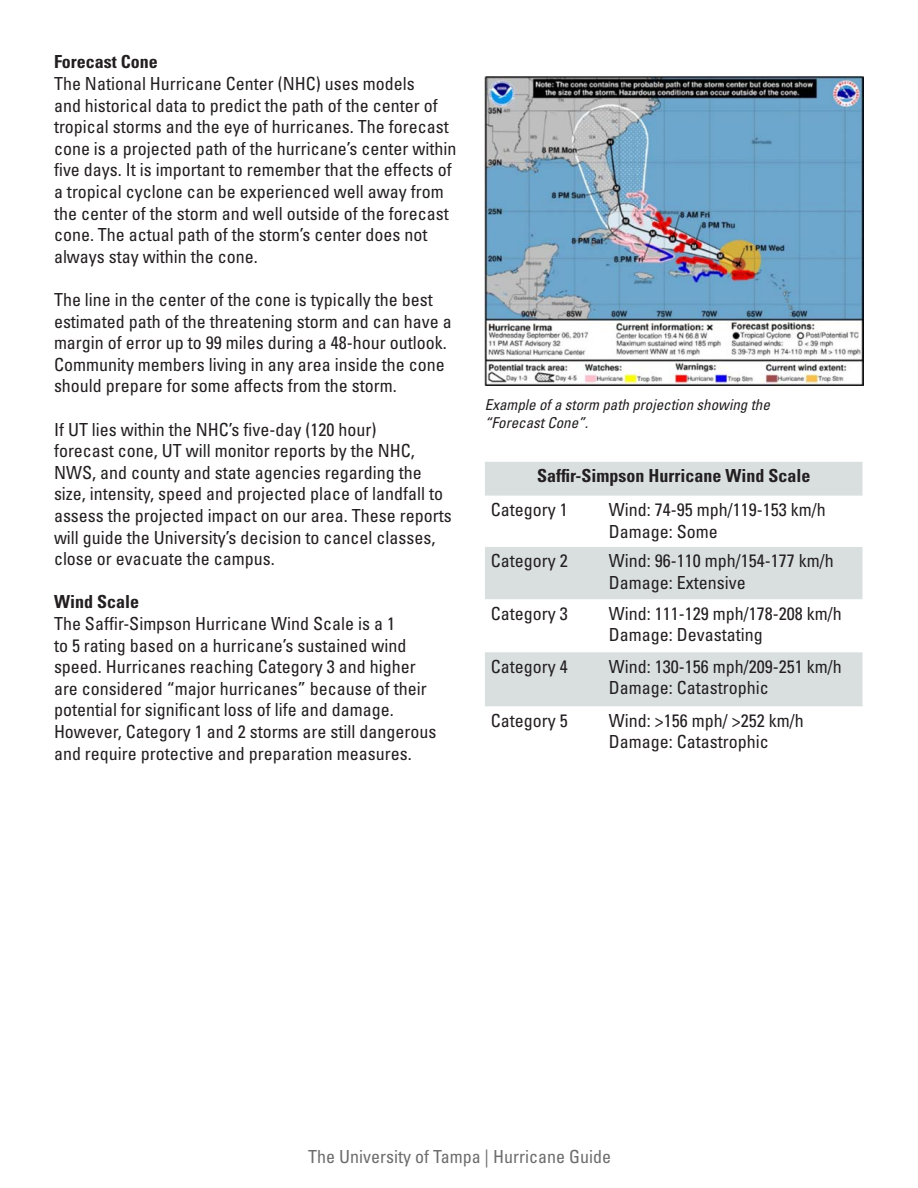
<style>
.page{position:relative;width:918px;height:1188px;background:#fff}
.page>*{position:absolute;margin:0;border:0;box-sizing:border-box;transform-origin:0 0}
.t1{font:condensed 18px/21.6px "Univers";color:#231f20}
.t2{font:700 condensed 18px "Univers";color:#231f20}
.t3{font:condensed 18px "Univers";color:#6d6d6d}
.t4{font:italic condensed 15px/18px "Univers";color:#231f20}
</style>
<div class="page">
<img style="left:485px;top:77px;width:379px;height:308px">
<svg style="left:485px;top:462px;width:377px;height:244px;fill:#d9dfdf"></svg>
<h4 class="t2" style="left:54px;top:51px;width:105px">Forecast Cone</h4>
<p class="t1" style="left:54px;top:73px;width:404px">The National Hurricane Center (NHC) uses models<br>and historical data to predict the path of the center of tropical storms and the eye of hurricanes. The forecast cone is a projected path of the hurricane’s center within five days. It is important to remember that the effects of a tropical cyclone can be experienced well away from the center of the storm and well outside of the forecast cone. The actual path of the storm’s center does not always stay within the cone.</p>
<p class="t1" style="left:54px;top:289px;width:399px">The line in the center of the cone is typically the best estimated path of the threatening storm and can have a margin of error up to 99 miles during a 48-hour outlook.<br>Community members living in any area inside the cone should prepare for some affects from the storm.</p>
<p class="t1" style="left:54px;top:418px;width:399px">If UT lies within the NHC’s five-day (120 hour)<br>forecast cone, UT will monitor reports by the NHC, NWS, and county and state agencies regarding the size, intensity, speed and projected place of landfall to assess the projected impact on our area. These reports will guide the University’s decision to cancel classes, close or evacuate the campus.</p>
<h4 class="t2" style="left:54px;top:591px;width:87px">Wind Scale</h4>
<p class="t1" style="left:54px;top:613px;width:384px">The Saffir-Simpson Hurricane Wind Scale is a 1<br>to 5 rating based on a hurricane’s sustained wind speed. Hurricanes reaching Category 3 and higher are considered “major hurricanes” because of their potential for significant loss of life and damage.<br>However, Category 1 and 2 storms are still dangerous and require protective and preparation measures.</p>
<p class="t4" style="left:485px;top:396px;width:286px">Example of a storm path projection showing the “Forecast Cone”.</p>
<p class="t2" style="left:537px;top:465px;width:275px">Saffir-Simpson Hurricane Wind Scale</p>
<p class="t1" style="left:491px;top:499px;width:78px">Category 1</p>
<p class="t1" style="left:609px;top:499px;width:218px">Wind: 74-95 mph/119-153 km/h</p>
<p class="t1" style="left:609px;top:520px;width:110px">Damage: Some</p>
<p class="t1" style="left:491px;top:550px;width:78px">Category 2</p>
<p class="t1" style="left:609px;top:550px;width:226px">Wind: 96-110 mph/154-177 km/h</p>
<p class="t1" style="left:609px;top:571px;width:138px">Damage: Extensive</p>
<p class="t1" style="left:491px;top:602px;width:78px">Category 3</p>
<p class="t1" style="left:609px;top:602px;width:234px">Wind: 111-129 mph/178-208 km/h</p>
<p class="t1" style="left:609px;top:624px;width:155px">Damage: Devastating</p>
<p class="t1" style="left:491px;top:655px;width:78px">Category 4</p>
<p class="t1" style="left:609px;top:655px;width:234px">Wind: 130-156 mph/209-251 km/h</p>
<p class="t1" style="left:609px;top:677px;width:161px">Damage: Catastrophic</p>
<p class="t1" style="left:491px;top:709px;width:78px">Category 5</p>
<p class="t1" style="left:609px;top:709px;width:196px">Wind: &gt;156 mph/ &gt;252 km/h</p>
<p class="t1" style="left:609px;top:731px;width:161px">Damage: Catastrophic</p>
<p class="t3" style="left:308px;top:1145px;width:304px">The University of Tampa | Hurricane Guide</p>
</div>
